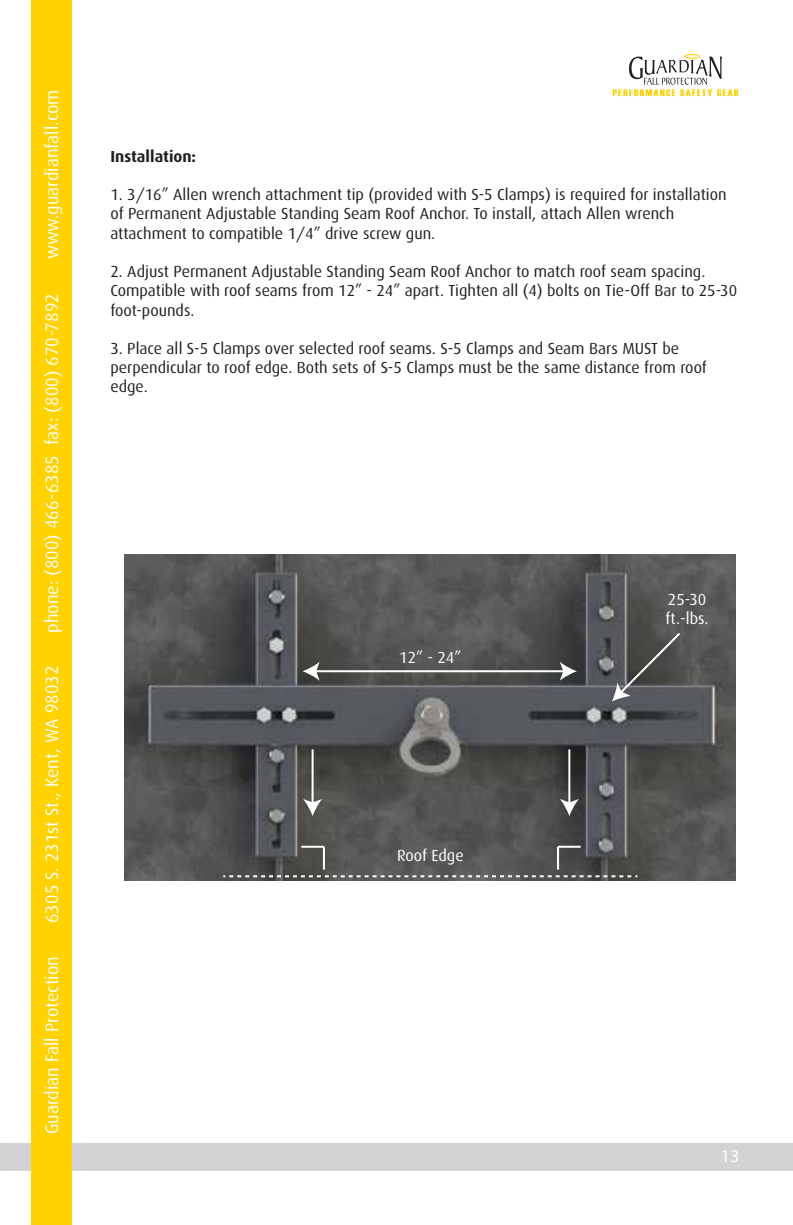
<style>
.page{position:relative;width:793px;height:1225px;background:#fff}
.page>*{position:absolute;margin:0;border:0;box-sizing:border-box;transform-origin:0 0}
.t1{font:18px "Dax";color:#fff}
.t2{font:18px "Myriad Pro";color:#fff}
.t3{font:16px/19.2px "Dax";color:#231f20}
.t4{font:16px/19.2px "Dax";color:#fff}
.t5{font:700 16px "Dax";color:#231f20}
</style>
<div class="page">
<div style="left:0;top:1143px;width:792px;height:27px;background:#d1d3d4"></div>
<div style="left:32px;top:0;width:40px;height:1224px;background:#ffd200"></div>
<svg style="left:612px;top:54px;width:126px;height:42px"></svg>
<img style="left:125px;top:554px;width:610px;height:325px">
<hr style="left:314px;top:670px;width:250px;height:2px;background:#fff">
<svg style="left:302px;top:661px;width:17px;height:19px"></svg>
<svg style="left:559px;top:661px;width:17px;height:19px"></svg>
<svg style="left:223px;top:875px;width:414px;height:2px"></svg>
<hr style="left:301px;top:845px;width:23px;height:2px;background:#fff">
<hr style="left:323px;top:846px;width:2px;height:23px;background:#fff">
<hr style="left:557px;top:845px;width:23px;height:2px;background:#fff">
<hr style="left:556px;top:846px;width:2px;height:23px;background:#fff">
<hr style="left:311px;top:749px;width:2px;height:54px;background:#fff">
<svg style="left:303px;top:798px;width:19px;height:17px"></svg>
<hr style="left:568px;top:749px;width:2px;height:54px;background:#fff">
<svg style="left:559px;top:798px;width:19px;height:17px"></svg>
<svg style="left:611px;top:630px;width:70px;height:71px;background:#5a5b5b"></svg>
<p class="t1" style="left:42px;top:259px;width:171px;rotate:-90deg">www.guardianfall.com</p>
<p class="t1" style="left:42px;top:632px;width:341px;rotate:-90deg">phone: (800) 466-6385 fax: (800) 670-7892</p>
<p class="t1" style="left:42px;top:922px;width:258px;rotate:-90deg">6305 S. 231st St., Kent, WA 98032</p>
<p class="t1" style="left:42px;top:1134px;width:179px;rotate:-90deg">Guardian Fall Protection</p>
<p class="t5" style="left:110px;top:147px;width:87px">Installation:</p>
<p class="t3" style="left:110px;top:185px;width:617px">1. 3/16” Allen wrench attachment tip (provided with S-5 Clamps) is required for installation of Permanent Adjustable Standing Seam Roof Anchor. To install, attach Allen wrench attachment to compatible 1/4” drive screw gun.</p>
<p class="t3" style="left:110px;top:262px;width:627px">2. Adjust Permanent Adjustable Standing Seam Roof Anchor to match roof seam spacing.<br>Compatible with roof seams from 12” - 24” apart. Tighten all (4) bolts on Tie-Off Bar to 25-30 foot-pounds.</p>
<p class="t3" style="left:110px;top:339px;width:597px">3. Place all S-5 Clamps over selected roof seams. S-5 Clamps and Seam Bars MUST be perpendicular to roof edge. Both sets of S-5 Clamps must be the same distance from roof edge.</p>
<p class="t4" style="left:399px;top:647px;width:64px">12” - 24”</p>
<p class="t4" style="left:397px;top:845px;width:68px">Roof Edge</p>
<p class="t4" style="left:665px;top:589px;width:44px">25-30 ft.-lbs.</p>
<p class="t2" style="left:720px;top:1144px;width:20px">13</p>
</div>
